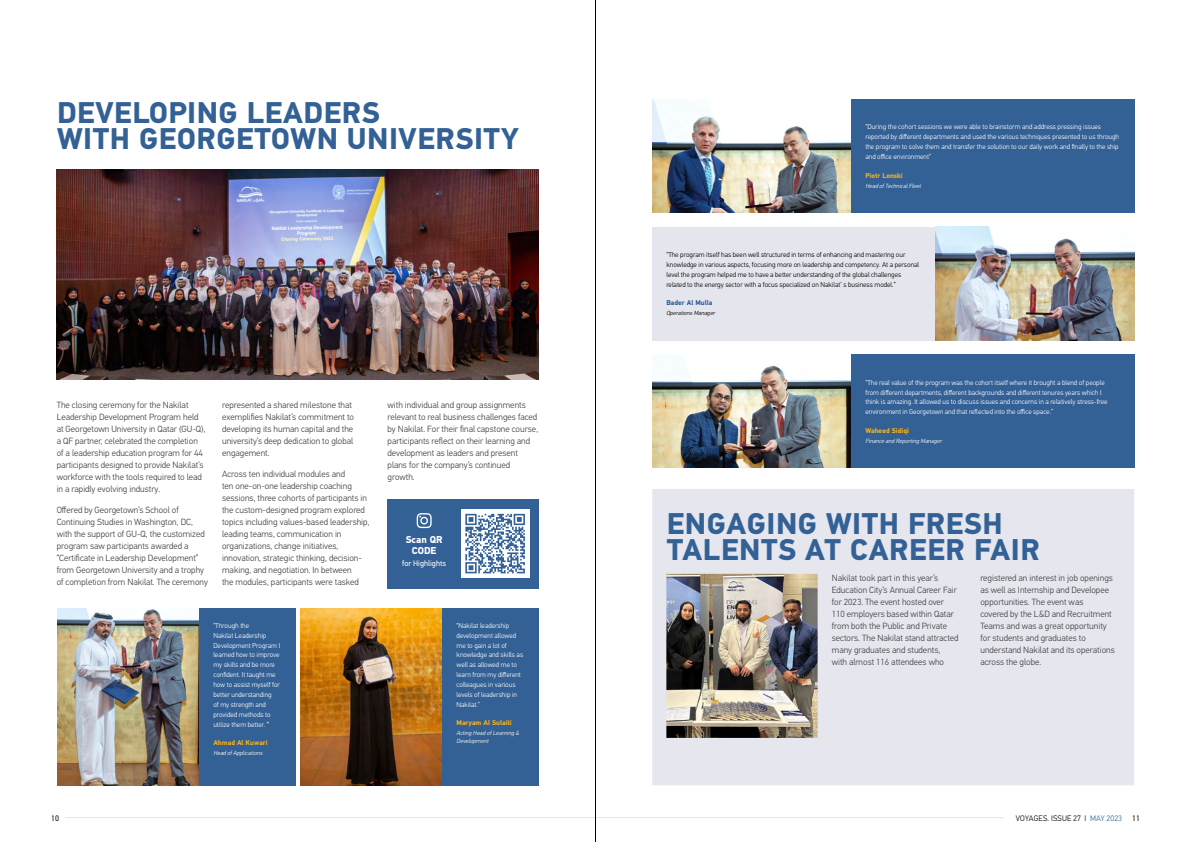
<style>
.page{position:relative;width:1191px;height:842px;background:#fff}
.page>*{position:absolute;margin:0;border:0;box-sizing:border-box;transform-origin:0 0}
.t1{font:700 30px/26px "PF Din Text Universal";letter-spacing:.02em;color:#336195}
.t2{font:700 10px/11px "PF Din Text Universal";color:#fff;text-align:center}
.t3{font:300 9px/12px "PF Din Text Universal";color:#414042}
.t4{font:300 8px "PF Din Text Universal";letter-spacing:.02em;color:#000}
.t5{font:8px "PF Din Text Universal";color:#fff}
.t6{font:8px "PF Din Text Universal";color:#000}
.t7{font:300 7px/9.9px "PF Din Text Universal";color:#fff}
.t8{font:300 7px/9.9px "PF Din Text Universal";color:#000}
.t9{font:700 7px "PF Din Text Universal";color:#f2b021}
.t10{font:700 7px "PF Din Text Universal";color:#336195}
.t11{font:italic 300 6px/7.2px "PF Din Text Universal";color:#fff}
.t12{font:italic 300 6px "PF Din Text Universal";color:#000}
.s1{font-weight:400}
.s2{color:#336195}
</style>
<div class="page">
<hr style="left:65px;top:817px;width:938px;height:1px;background:#e4e5ed">
<div style="left:387px;top:499px;width:152px;height:89px;background:#336195"></div>
<div style="left:652px;top:227px;width:283px;height:113px;background:#e4e5ed"></div>
<div style="left:652px;top:489px;width:482px;height:296px;background:#e5e6ee"></div>
<img style="left:57px;top:170px;width:482px;height:210px">
<img style="left:57px;top:608px;width:142px;height:177px">
<img style="left:300px;top:608px;width:142px;height:177px">
<img style="left:652px;top:99px;width:199px;height:114px">
<img style="left:652px;top:359px;width:199px;height:109px">
<div style="left:199px;top:608px;width:97px;height:177px;background:#336195"></div>
<div style="left:442px;top:608px;width:97px;height:177px;background:#336195"></div>
<div style="left:851px;top:99px;width:283px;height:114px;background:#336195"></div>
<div style="left:851px;top:354px;width:283px;height:114px;background:#336195"></div>
<img style="left:666px;top:574px;width:151px;height:164px">
<img style="left:935px;top:227px;width:199px;height:113px">
<svg style="left:417px;top:513px;width:15px;height:15px"></svg>
<div style="left:461px;top:509px;width:68px;height:69px;background:#fff"></div>
<svg style="left:465px;top:514px;width:60px;height:59px"></svg>
<hr style="left:595px;top:0;width:1px;height:842px;background:#000">
<h1 class="t1" style="left:57px;top:101px;width:463px">DEVELOPING LEADERS<br>WITH GEORGETOWN UNIVERSITY</h1>
<p class="t3" style="left:57px;top:400px;width:150px">The closing ceremony for the Nakilat Leadership Development Program held at Georgetown University in Qatar (GU-Q), a QF partner, celebrated the completion of a leadership education program for 44 participants designed to provide Nakilat’s workforce with the tools required to lead in a rapidly evolving industry.</p>
<p class="t3" style="left:57px;top:504px;width:153px">Offered by Georgetown’s School of Continuing Studies in Washington, DC, with the support of GU-Q, the customized program saw participants awarded a “Certificate in Leadership Development” from Georgetown University and a trophy of completion from Nakilat. The ceremony</p>
<p class="t3" style="left:222px;top:400px;width:133px">represented a shared milestone that exemplifies Nakilat’s commitment to developing its human capital and the university’s deep dedication to global engagement.</p>
<p class="t3" style="left:222px;top:468px;width:149px">Across ten individual modules and<br>ten one-on-one leadership coaching sessions, three cohorts of participants in the custom-designed program explored topics including values-based leadership, leading teams, communication in organizations, change initiatives, innovation, strategic thinking, decision&shy;making, and negotiation. In between<br>the modules, participants were tasked</p>
<p class="t7" style="left:213px;top:621px;width:68px">“Through the<br>Nakilat Leadership<br>Development Program I learned how to improve my skills and be more confident. It taught me how to assist myself for better understanding<br>of my strength and provided methods to utilize them better. <span class="s1">”</span></p>
<p class="t9" style="left:213px;top:738px;width:56px">Ahmad Al Kuwari</p>
<p class="t11" style="left:213px;top:750px;width:52px">HeadofApplications</p>
<p class="t3" style="left:387px;top:400px;width:152px">with individual and group assignments relevant to real business challenges faced by Nakilat. For their final capstone course, participants reflect on their learning and development as leaders and present plans for the company’s continued growth.</p>
<p class="t2" style="left:406px;top:534px;width:38px">Scan QR<br>CODE</p>
<p class="t5" style="left:402px;top:558px;width:46px">for Highlights</p>
<p class="t7" style="left:456px;top:621px;width:68px">“Nakilat leadership development allowed me to gain a lot of knowledge and skills as well as allowed me to learn from my different colleagues in various levels of leadership in<br>Nakilat.”</p>
<p class="t9" style="left:456px;top:718px;width:57px">Maryam Al Sulaiti</p>
<p class="t11" style="left:456px;top:730px;width:66px">ActingHeadofLearning&amp;<br>Development</p>
<p class="t7" style="left:865px;top:122px;width:255px">“During the cohort sessions we were able to brainstorm and address pressing issues reported by different departments and used the various techniques presented to us through the program to solve them and transfer the solution to our daily work and finally to the ship and office environment”</p>
<p class="t9" style="left:865px;top:171px;width:39px">Piotr Lonski</p>
<p class="t11" style="left:865px;top:182px;width:58px">HeadofTechnicalFleet</p>
<p class="t8" style="left:666px;top:250px;width:254px">“The program itself has been well structured in terms of enhancing and mastering our knowledge in various aspects, focusing more on leadership and competency. At a personal level the program helped me to have a better understanding of the global challenges related to the energy sector with a focus specialized on Nakilat’ s business model.”</p>
<p class="t10" style="left:666px;top:298px;width:47px">Bader Al Mulla</p>
<p class="t12" style="left:666px;top:310px;width:52px">OperationsManager</p>
<p class="t7" style="left:865px;top:378px;width:244px">“The real value of the program was the cohort itself where it brought a blend of people from different departments, different backgrounds and different tenures years which I think is amazing. It allowed us to discuss issues and concerns in a relatively stress-free environment in Georgetown and that reflected into the office space.”</p>
<p class="t9" style="left:865px;top:426px;width:45px">Waheed Sidiqi</p>
<p class="t11" style="left:865px;top:438px;width:80px">FinanceandReportingManager</p>
<h1 class="t1" style="left:666px;top:512px;width:375px">ENGAGING WITH FRESH<br>TALENTS AT CAREER FAIR</h1>
<p class="t3" style="left:832px;top:572px;width:128px">Nakilat took part in this year’s<br>Education City’s Annual Career Fair for 2023. The event hosted over<br>110 employers based within Qatar from both the Public and Private sectors. The Nakilat stand attracted many graduates and students,<br>with almost 116 attendees who</p>
<p class="t3" style="left:980px;top:572px;width:136px">registered an interest in job openings as well as Internship and Developee opportunities. The event was<br>covered by the L&amp;D and Recruitment<br>Teams and was a great opportunity for students and graduates to understand Nakilat and its operations across the globe.</p>
<p class="t6" style="left:51px;top:813px;width:9px">10</p>
<p class="t4" style="left:1015px;top:813px;width:108px">VOYAGES. ISSUE 27 I <span class="s2">MAY 2023</span></p>
<p class="t6" style="left:1132px;top:813px;width:9px">11</p>
</div>
